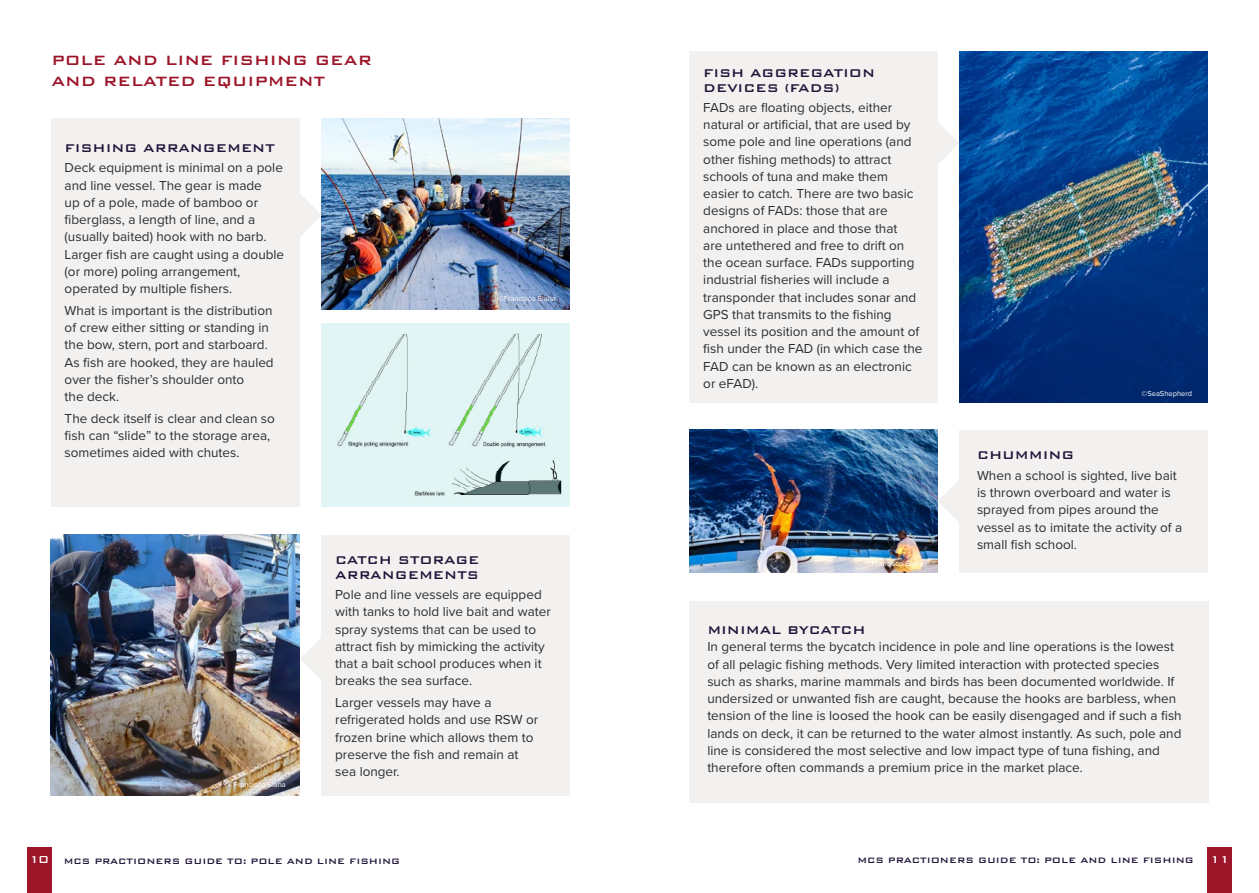
<style>
.page{position:relative;width:1259px;height:893px;background:#fff}
.page>*{position:absolute;margin:0;border:0;box-sizing:border-box;transform-origin:0 0}
.t1{font:500 18px/21px "Bank Gothic BT";color:#9d1529}
.t2{font:500 15px/15px "Bank Gothic BT";color:#21153a}
.t3{font:13.5px/17.2px "Proxima Nova";color:#2e2d2e}
.t4{font:500 10.5px "Bank Gothic BT";color:#21153a}
.t5{font:7.5px "Proxima Nova";color:#fff}
.s1{font-size:13.5px;color:#fff}
</style>
<div class="page">
<div style="left:51px;top:118px;width:249px;height:389px;background:#f2f1ef"></div>
<div style="left:959px;top:430px;width:249px;height:143px;background:#f2f1ef"></div>
<img style="left:321px;top:118px;width:249px;height:192px">
<img style="left:321px;top:323px;width:249px;height:184px">
<img style="left:689px;top:430px;width:249px;height:142px">
<svg style="left:300px;top:194px;width:22px;height:43px"></svg>
<svg style="left:937px;top:479px;width:22px;height:44px"></svg>
<div style="left:689px;top:51px;width:249px;height:352px;background:#f2f1ef"></div>
<div style="left:321px;top:535px;width:249px;height:260px;background:#f2f1ef"></div>
<div style="left:689px;top:601px;width:519px;height:202px;background:#f2f1ef"></div>
<svg style="left:938px;top:122px;width:21px;height:42px"></svg>
<svg style="left:300px;top:638px;width:21px;height:41px"></svg>
<img style="left:51px;top:535px;width:249px;height:260px">
<img style="left:959px;top:51px;width:249px;height:352px">
<div style="left:1208px;top:847px;width:24px;height:46px;background:#9d1529"></div>
<div style="left:27px;top:847px;width:24px;height:46px;background:#9d1529"></div>
<h1 class="t1" style="left:51px;top:49px;width:322px">POLE AND LINE FISHING GEAR<br>AND RELATED EQUIPMENT</h1>
<p class="t2" style="left:65px;top:140px;width:212px">FISHING ARRANGEMENT</p>
<p class="t3" style="left:65px;top:159px;width:221px">Deck equipment is minimal on a pole and line vessel. The gear is made<br>up of a pole, made of bamboo or fiberglass, a length of line, and a (usually baited) hook with no barb.<br>Larger fish are caught using a double (or more) poling arrangement, operated by multiple fishers.</p>
<p class="t3" style="left:65px;top:301px;width:211px">What is important is the distribution of crew either sitting or standing in the bow, stern, port and starboard.<br>As fish are hooked, they are hauled over the fisher’s shoulder onto<br>the deck.</p>
<p class="t3" style="left:65px;top:409px;width:212px">The deck itself is clear and clean so fish can “slide” to the storage area, sometimes aided with chutes.</p>
<p class="t5" style="left:498px;top:293px;width:59px">©Francisco Blaha</p>
<p class="t5" style="left:228px;top:778px;width:59px">©Francisco Blaha</p>
<p class="t2" style="left:335px;top:552px;width:146px">CATCH STORAGE<br>ARRANGEMENTS</p>
<p class="t3" style="left:335px;top:585px;width:217px">Pole and line vessels are equipped with tanks to hold live bait and water spray systems that can be used to attract fish by mimicking the activity that a bait school produces when it breaks the sea surface.</p>
<p class="t3" style="left:335px;top:693px;width:205px">Larger vessels may have a refrigerated holds and use RSW or frozen brine which allows them to preserve the fish and remain at sea longer.</p>
<p class="t2" style="left:703px;top:65px;width:173px">FISH AGGREGATION<br>DEVICES (FADS)</p>
<p class="t3" style="left:703px;top:98px;width:221px">FADs are floating objects, either natural or artificial, that are used by some pole and line operations (and other fishing methods) to attract schools of tuna and make them easier to catch. There are two basic designs of FADs: those that are anchored in place and those that<br>are untethered and free to drift on the ocean surface. FADs supporting industrial fisheries will include a transponder that includes sonar and<br>GPS that transmits to the fishing vessel its position and the amount of fish under the FAD (in which case the<br>FAD can be known as an electronic or eFAD).</p>
<p class="t5" style="left:866px;top:558px;width:59px">©Francisco Blaha</p>
<p class="t5" style="left:1141px;top:388px;width:52px">©SeaShepherd</p>
<p class="t2" style="left:977px;top:448px;width:99px">CHUMMING</p>
<p class="t3" style="left:977px;top:466px;width:207px">When a school is sighted, live bait is thrown overboard and water is sprayed from pipes around the vessel as to imitate the activity of a small fish school.</p>
<p class="t2" style="left:707px;top:622px;width:160px">MINIMAL BYCATCH</p>
<p class="t3" style="left:707px;top:638px;width:476px">In general terms the bycatch incidence in pole and line operations is the lowest of all pelagic fishing methods. Very limited interaction with protected species such as sharks, marine mammals and birds has been documented worldwide. If undersized or unwanted fish are caught, because the hooks are barbless, when tension of the line is loosed the hook can be easily disengaged and if such a fish lands on deck, it can be returned to the water almost instantly. As such, pole and line is considered the most selective and low impact type of tuna fishing, and therefore often commands a premium price in the market place.</p>
<p class="t4" style="left:29px;top:856px;width:373px"><span class="s1">10</span> MCS PRACTIONERS GUIDE TO: POLE AND LINE FISHING</p>
<p class="t4" style="left:857px;top:855px;width:374px">MCS PRACTIONERS GUIDE TO: POLE AND LINE FISHING <span class="s1">11</span></p>
</div>
